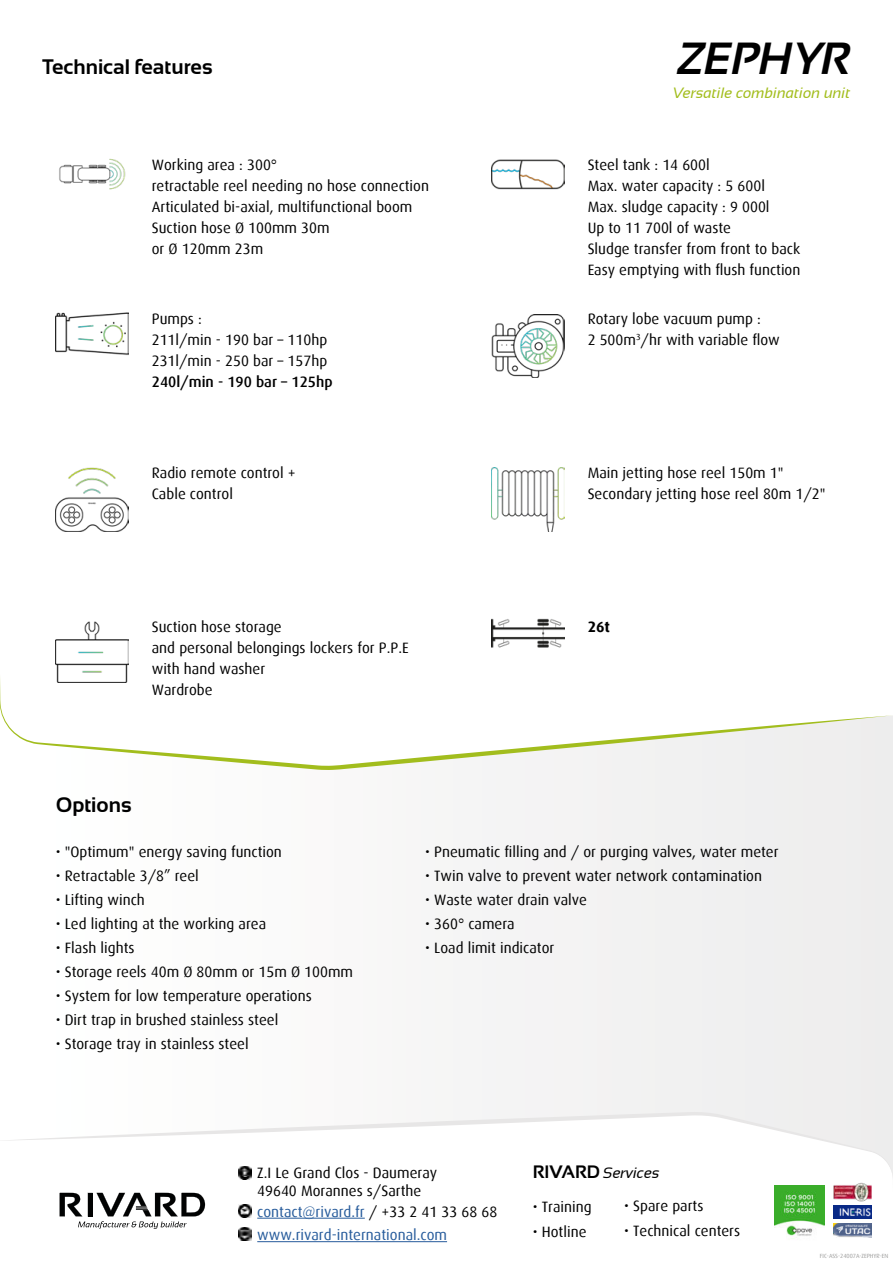
<style>
.page{position:relative;width:893px;height:1263px;background:#fff}
.page>*{position:absolute;margin:0;border:0;box-sizing:border-box;transform-origin:0 0}
.t1{font:italic 700 45px "Sansation";color:#000}
.t2{font:700 21px "Sansation";color:#000}
.t3{font:15px/21px "Dax";color:#000}
.t4{font:15px "Dax";color:#265b9b}
.t5{font:italic 15px "Sansation";color:#a2bd1b}
.t6{font:500 15px "Dax";color:#000}
.t7{font:italic 15px "Sansation";color:#000}
.t8{font:700 15px "Dax";color:#000}
.t9{font:6px "Dax";color:#9d9d9c}
.s1{color:#000}
.s2{font-weight:700;font-style:normal;font-size:18px}
</style>
<div class="page">
<div style="left:482px;top:770px;width:411px;height:342px;background:#f1f1f1"></div>
<svg style="left:59px;top:1191px;width:813px;height:52px"></svg>
<svg style="left:0;top:678px;width:893px;height:92px"></svg>
<svg style="left:6px;top:1112px;width:887px;height:79px"></svg>
<svg style="left:60px;top:1193px;width:145px;height:36px"></svg>
<img style="left:59px;top:158px;width:67px;height:32px">
<svg style="left:239px;top:1228px;width:13px;height:13px"></svg>
<svg style="left:239px;top:1204px;width:13px;height:13px"></svg>
<svg style="left:239px;top:1167px;width:13px;height:13px"></svg>
<hr style="left:257px;top:1241px;width:190px;height:1px;background:#265b9b">
<hr style="left:257px;top:1218px;width:108px;height:1px;background:#265b9b">
<img style="left:492px;top:618px;width:72px;height:30px">
<img style="left:56px;top:621px;width:72px;height:61px">
<img style="left:492px;top:468px;width:72px;height:64px">
<img style="left:56px;top:467px;width:72px;height:64px">
<img style="left:492px;top:314px;width:72px;height:64px">
<img style="left:56px;top:312px;width:72px;height:43px">
<img style="left:492px;top:159px;width:72px;height:31px">
<img style="left:834px;top:1224px;width:37px;height:13px">
<img style="left:834px;top:1178px;width:37px;height:40px">
<img style="left:775px;top:1186px;width:49px;height:54px">
<h2 class="t2" style="left:43px;top:59px;width:172px">Technical features</h2>
<p class="t3" style="left:152px;top:156px;width:279px">Working area : 300°<br>retractable reel needing no hose connection<br>Articulated bi-axial, multifunctional boom<br>Suction hose Ø 100mm 30m<br>or Ø 120mm 23m</p>
<p class="t3" style="left:152px;top:310px;width:177px">Pumps :<br>211l/min - 190 bar – 110hp<br>231l/min - 250 bar – 157hp</p>
<p class="t6" style="left:152px;top:375px;width:182px">240l/min - 190 bar – 125hp</p>
<p class="t3" style="left:152px;top:463px;width:146px">Radio remote control +<br>Cable control</p>
<h1 class="t1" style="left:677px;top:32px;width:175px">ZEPHYR</h1>
<p class="t5" style="left:673px;top:84px;width:179px">Versatile combination unit</p>
<p class="t3" style="left:588px;top:156px;width:214px">Steel tank : 14 600l<br>Max. water capacity : 5 600l<br>Max. sludge capacity : 9 000l<br>Up to 11 700l of waste<br>Sludge transfer from front to back<br>Easy emptying with flush function</p>
<p class="t3" style="left:588px;top:310px;width:194px">Rotary lobe vacuum pump :<br>2 500m<sup>3</sup>/hr with variable flow</p>
<p class="t3" style="left:588px;top:463px;width:239px">Main jetting hose reel 150m 1"<br>Secondary jetting hose reel 80m 1/2"</p>
<p class="t3" style="left:152px;top:617px;width:131px">Suction hose storage</p>
<p class="t8" style="left:588px;top:618px;width:24px">26t</p>
<p class="t3" style="left:152px;top:638px;width:258px">and personal belongings lockers for P.P.E with hand washer<br>Wardrobe</p>
<h2 class="t2" style="left:56px;top:797px;width:77px">Options</h2>
<p class="t3" style="left:56px;top:842px;width:228px">• "Optimum" energy saving function</p>
<p class="t3" style="left:56px;top:866px;width:145px">• Retractable 3/8” reel</p>
<p class="t3" style="left:56px;top:890px;width:91px">• Lifting winch</p>
<p class="t3" style="left:56px;top:914px;width:212px">• Led lighting at the working area</p>
<p class="t3" style="left:56px;top:938px;width:80px">• Flash lights</p>
<p class="t3" style="left:56px;top:962px;width:299px">• Storage reels 40m Ø 80mm or 15m Ø 100mm</p>
<p class="t3" style="left:56px;top:986px;width:258px">• System for low temperature operations</p>
<p class="t3" style="left:56px;top:1010px;width:224px">• Dirt trap in brushed stainless steel</p>
<p class="t3" style="left:56px;top:1034px;width:195px">• Storage tray in stainless steel</p>
<p class="t3" style="left:425px;top:842px;width:355px">• Pneumatic filling and / or purging valves, water meter</p>
<p class="t3" style="left:425px;top:866px;width:338px">• Twin valve to prevent water network contamination</p>
<p class="t3" style="left:425px;top:890px;width:163px">• Waste water drain valve</p>
<p class="t3" style="left:425px;top:914px;width:91px">• 360° camera</p>
<p class="t3" style="left:425px;top:938px;width:131px">• Load limit indicator</p>
<p class="t3" style="left:257px;top:1164px;width:181px;line-height:18px">Z.I Le Grand Clos - Daumeray<br>49640 Morannes s/Sarthe</p>
<p class="t4" style="left:257px;top:1205px;width:241px">contact@rivard.fr <span class="s1">/ +33 2 41 33 68 68</span></p>
<p class="t7" style="left:533px;top:1164px;width:128px"><span class="s2">RIVARD</span> Services</p>
<p class="t3" style="left:533px;top:1197px;width:60px">• Training</p>
<p class="t3" style="left:624px;top:1196px;width:81px">• Spare parts</p>
<p class="t4" style="left:257px;top:1228px;width:191px">www.rivard-international.com</p>
<p class="t3" style="left:533px;top:1222px;width:55px">• Hotline</p>
<p class="t3" style="left:624px;top:1221px;width:117px">• Technical centers</p>
<p class="t9" style="left:820px;top:1253px;width:70px">FIC-ASS-24007A-ZEPHYR-EN</p>
</div>
